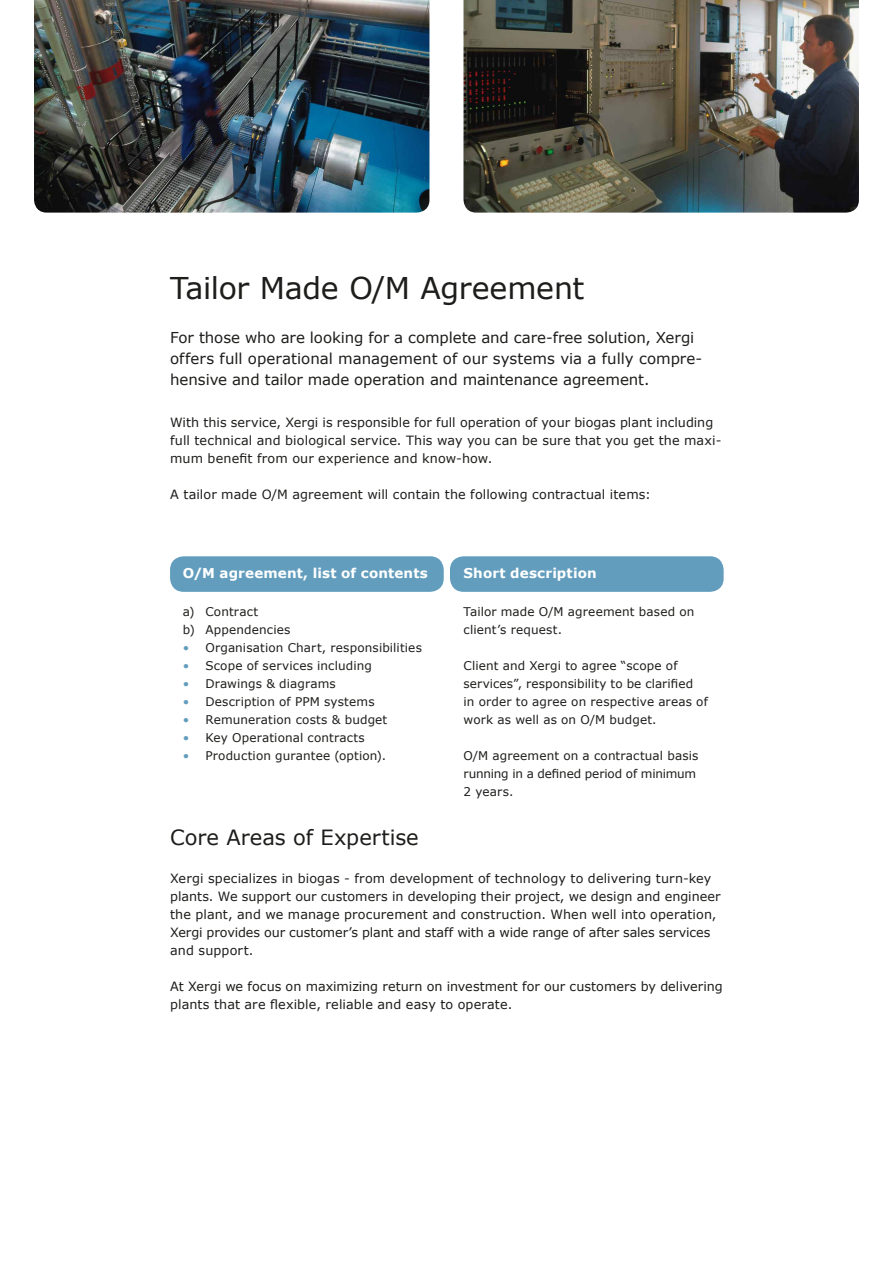
<style>
.page{position:relative;width:893px;height:1263px;background:#fff}
.page>*{position:absolute;margin:0;border:0;box-sizing:border-box;transform-origin:0 0}
.t1{font:30px "Verdana";letter-spacing:-.01em;color:#1d1d1b}
.t2{font:21px "Verdana";color:#1d1d1b}
.t3{font:15px/21px "Verdana";letter-spacing:-.005em;color:#1d1d1b}
.t4{font:700 13.5px "Verdana";letter-spacing:.015em;color:#fff}
.t5{font:12.75px/18px "Verdana";letter-spacing:.005em;color:#1d1d1b}
.t6{font:12px/18px "Verdana";letter-spacing:.01em;color:#1d1d1b}
.s1{color:#629dbd}
</style>
<div class="page">
<div style="left:171px;top:557px;width:272px;height:34px;background:#629dbd;border-radius:13px"></div>
<div style="left:170px;top:556px;width:274px;height:36px;border:2px solid #629dbd;border-radius:13px"></div>
<div style="left:451px;top:557px;width:272px;height:34px;background:#629dbd;border-radius:13px"></div>
<div style="left:450px;top:556px;width:274px;height:36px;border:2px solid #629dbd;border-radius:13px"></div>
<img style="left:463px;top:0;width:396px;height:213px">
<img style="left:34px;top:0;width:395px;height:213px">
<h1 class="t1" style="left:170px;top:269px;width:416px">Tailor Made O/M Agreement</h1>
<p class="t3" style="left:170px;top:327px;width:534px">For those who are looking for a complete and care-free solution, Xergi offers full operational management of our systems via a fully compre&shy;hensive and tailor made operation and maintenance agreement.</p>
<p class="t5" style="left:170px;top:413px;width:553px">With this service, Xergi is responsible for full operation of your biogas plant including full technical and biological service. This way you can be sure that you get the maxi&shy;mum benefit from our experience and know-how.</p>
<p class="t5" style="left:170px;top:485px;width:482px">A tailor made O/M agreement will contain the following contractual items:</p>
<p class="t4" style="left:183px;top:565px;width:247px">O/M agreement, list of contents</p>
<p class="t6" style="left:183px;top:603px;width:109px">a) Contract<br>b) Appendencies</p>
<p class="t6" style="left:183px;top:639px;width:241px"><span class="s1">•</span> Organisation Chart, responsibilities</p>
<p class="t6" style="left:183px;top:657px;width:191px"><span class="s1">•</span> Scope of services including</p>
<p class="t6" style="left:183px;top:675px;width:154px"><span class="s1">•</span> Drawings &amp; diagrams</p>
<p class="t6" style="left:183px;top:693px;width:193px"><span class="s1">•</span> Description of PPM systems</p>
<p class="t6" style="left:183px;top:711px;width:206px"><span class="s1">•</span> Remuneration costs &amp; budget</p>
<p class="t6" style="left:183px;top:729px;width:183px"><span class="s1">•</span> Key Operational contracts</p>
<p class="t6" style="left:183px;top:747px;width:205px"><span class="s1">•</span> Production gurantee (option).</p>
<p class="t4" style="left:463px;top:565px;width:135px">Short description</p>
<p class="t6" style="left:463px;top:603px;width:232px">Tailor made O/M agreement based on client’s request.</p>
<p class="t6" style="left:463px;top:657px;width:246px">Client and Xergi to agree “scope of services”, responsibility to be clarified<br>in order to agree on respective areas of work as well as on O/M budget.</p>
<p class="t6" style="left:463px;top:747px;width:237px">O/M agreement on a contractual basis running in a defined period of minimum<br>2 years.</p>
<h2 class="t2" style="left:170px;top:824px;width:250px">Core Areas of Expertise</h2>
<p class="t5" style="left:170px;top:869px;width:552px">Xergi specializes in biogas - from development of technology to delivering turn-key plants. We support our customers in developing their project, we design and engineer the plant, and we manage procurement and construction. When well into operation, Xergi provides our customer’s plant and staff with a wide range of after sales services and support.</p>
<p class="t5" style="left:170px;top:977px;width:554px">At Xergi we focus on maximizing return on investment for our customers by delivering plants that are flexible, reliable and easy to operate.</p>
</div>
